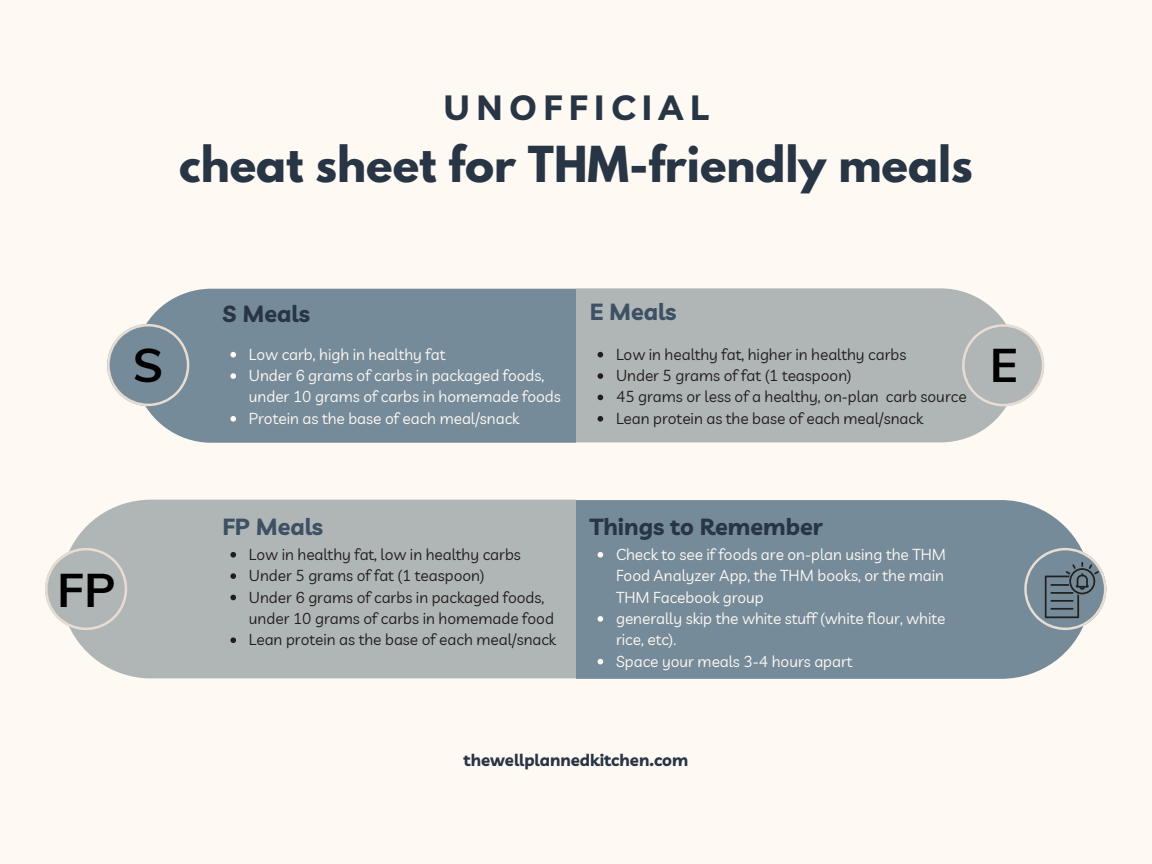
<style>
.page{position:relative;width:1152px;height:864px;background:#fff9f4}
.page>*{position:absolute;margin:0;border:0;box-sizing:border-box;transform-origin:0 0}
.t1{font:700 47.25px "Muli";color:#000}
.t2{font:700 43.95px "League Spartan";color:#283544}
.t3{font:700 34.95px "Livvic";letter-spacing:.19em;color:#283544}
.t4{font:700 23.25px "Livvic";color:#283544}
.t5{font:700 23.25px "Livvic";color:#3e5064}
.t6{font:700 16.65px "Livvic";color:#283544}
.t7{font:15.45px/21.3px "Livvic";color:#211d1b}
.t8{font:15.45px/21.3px "Livvic";color:#fff9f4}
</style>
<div class="page">
<div style="left:145px;top:289px;width:431px;height:154px;background:#758b99"></div>
<svg style="left:107px;top:324px;width:82px;height:82px;background:#8e9ea8"></svg>
<div style="left:576px;top:288px;width:431px;height:154px;background:#b0b6b6"></div>
<div style="left:576px;top:500px;width:506px;height:179px;background:#758b99"></div>
<svg style="left:962px;top:324px;width:82px;height:82px;background:#bdc0be"></svg>
<div style="left:71px;top:500px;width:505px;height:178px;background:#b0b6b6"></div>
<svg style="left:45px;top:548px;width:82px;height:82px;background:#bdc0be"></svg>
<svg style="left:1024px;top:548px;width:82px;height:82px;background:#85939c"></svg>
<svg style="left:230px;top:352px;width:6px;height:5px"></svg>
<svg style="left:230px;top:373px;width:6px;height:6px"></svg>
<svg style="left:230px;top:416px;width:6px;height:6px"></svg>
<svg style="left:598px;top:352px;width:5px;height:5px"></svg>
<svg style="left:598px;top:373px;width:5px;height:6px"></svg>
<svg style="left:598px;top:395px;width:5px;height:5px"></svg>
<svg style="left:598px;top:416px;width:5px;height:6px"></svg>
<svg style="left:598px;top:552px;width:5px;height:6px"></svg>
<svg style="left:598px;top:616px;width:5px;height:6px"></svg>
<svg style="left:598px;top:659px;width:5px;height:5px"></svg>
<svg style="left:230px;top:552px;width:6px;height:6px"></svg>
<svg style="left:230px;top:573px;width:6px;height:6px"></svg>
<svg style="left:230px;top:595px;width:6px;height:5px"></svg>
<svg style="left:230px;top:637px;width:6px;height:6px"></svg>
<h3 class="t3" style="left:443px;top:85px;width:267px">UNOFFICIAL</h3>
<h2 class="t2" style="left:179px;top:142px;width:795px">cheat sheet for THM-friendly meals</h2>
<h3 class="t5" style="left:590px;top:296px;width:88px">E Meals</h3>
<p class="t7" style="left:616px;top:343px;width:352px">Low in healthy fat, higher in healthy carbs<br>Under 5 grams of fat (1 teaspoon)<br>45 grams or less of a healthy, on-plan carb source Lean protein as the base of each meal/snack</p>
<h3 class="t4" style="left:223px;top:299px;width:89px">S Meals</h3>
<p class="t8" style="left:249px;top:343px;width:314px">Low carb, high in healthy fat<br>Under 6 grams of carbs in packaged foods, under 10 grams of carbs in homemade foods Protein as the base of each meal/snack</p>
<h1 class="t1" style="left:133px;top:335px;width:32px">S</h1>
<h1 class="t1" style="left:990px;top:335px;width:30px">E</h1>
<h1 class="t1" style="left:57px;top:559px;width:60px">FP</h1>
<h3 class="t5" style="left:223px;top:512px;width:102px">FP Meals</h3>
<h3 class="t4" style="left:590px;top:512px;width:235px">Things to Remember</h3>
<p class="t8" style="left:616px;top:543px;width:332px">Check to see if foods are on-plan using the THM Food Analyzer App, the THM books, or the main THM Facebook group<br>generally skip the white stuff (white flour, white rice, etc).<br>Space your meals 3-4 hours apart</p>
<p class="t7" style="left:249px;top:543px;width:309px">Low in healthy fat, low in healthy carbs Under 5 grams of fat (1 teaspoon)<br>Under 6 grams of carbs in packaged foods, under 10 grams of carbs in homemade food Lean protein as the base of each meal/snack</p>
<p class="t6" style="left:464px;top:749px;width:226px">thewellplannedkitchen.com</p>
</div>
